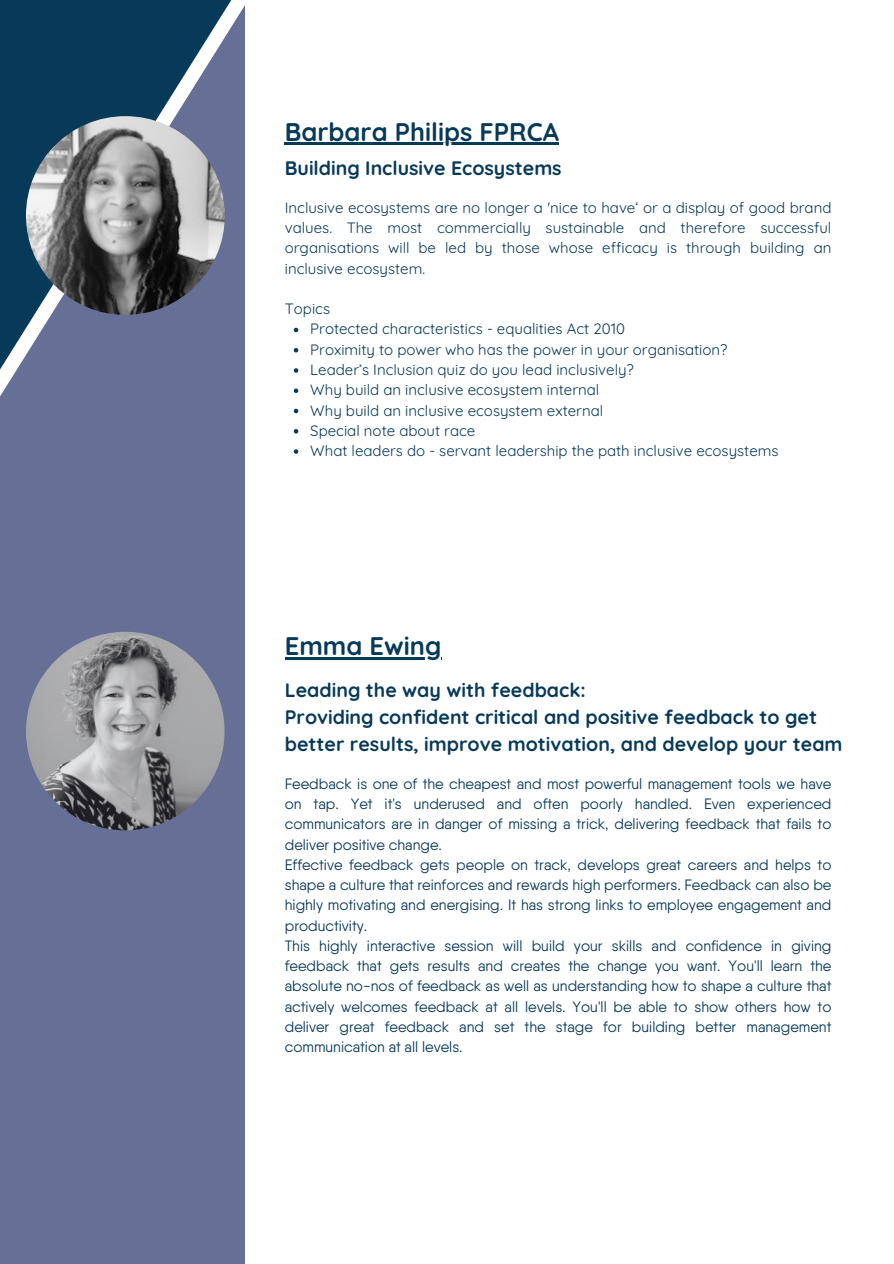
<style>
.page{position:relative;width:894px;height:1264px;background:#fff}
.page>*{position:absolute;margin:0;border:0;box-sizing:border-box;transform-origin:0 0}
.t1{font:700 25.5px "Quicksand";color:#073959}
.t2{font:700 19.5px/27px "Quicksand";color:#073959}
.t3{font:15px/20.2px "Qanelas";color:#073959;text-align:justify}
.t4{font:15px/20.2px "Quicksand";color:#073959;text-align:justify}
</style>
<div class="page">
<div style="left:0;top:0;width:245px;height:1263px;background:#667096"></div>
<hr style="left:285px;top:143px;width:274px;height:2px;background:#073959">
<svg style="left:0;top:0;width:389px;height:454px"></svg>
<img style="left:26px;top:631px;width:199px;height:199px;border-radius:50%">
<img style="left:26px;top:116px;width:199px;height:199px;border-radius:50%">
<hr style="left:285px;top:657px;width:156px;height:2px;background:#073959">
<p class="t1" style="left:285px;top:115px;width:276px">Barbara Philips FPRCA</p>
<p class="t2" style="left:285px;top:154px;width:278px">Building Inclusive Ecosystems</p>
<p class="t4" style="left:285px;top:197px;width:548px">Inclusive ecosystems are no longer a 'nice to have‘ or a display of good brand values. The most commercially sustainable and therefore successful organisations will be led by those whose efficacy is through building an inclusive ecosystem.</p>
<p class="t4" style="left:285px;top:298px;width:47px">Topics</p>
<p class="t4" style="left:310px;top:319px;width:316px">Protected characteristics - equalities Act 2010</p>
<p class="t4" style="left:310px;top:339px;width:418px">Proximity to power who has the power in your organisation?</p>
<h1 class="t4" style="left:310px;top:359px;width:325px">Leader’s Inclusion quiz do you lead inclusively?</h1>
<h2 class="t4" style="left:310px;top:379px;width:290px">Why build an inclusive ecosystem internal</h2>
<p class="t4" style="left:310px;top:400px;width:294px">Why build an inclusive ecosystem external</p>
<p class="t4" style="left:310px;top:420px;width:166px">Special note about race</p>
<p class="t4" style="left:310px;top:440px;width:469px">What leaders do - servant leadership the path inclusive ecosystems</p>
<p class="t1" style="left:285px;top:629px;width:158px">Emma Ewing</p>
<p class="t2" style="left:285px;top:675px;width:559px">Leading the way with feedback:<br>Providing confident critical and positive feedback to get better results, improve motivation, and develop your team</p>
<h1 class="t3" style="left:285px;top:773px;width:548px">Feedback is one of the cheapest and most powerful management tools we have on tap. Yet it's underused and often poorly handled. Even experienced communicators are in danger of missing a trick, delivering feedback that fails to deliver positive change.</h1>
<h2 class="t3" style="left:285px;top:854px;width:548px">Effective feedback gets people on track, develops great careers and helps to shape a culture that reinforces and rewards high performers. Feedback can also be highly motivating and energising. It has strong links to employee engagement and productivity.</h2>
<p class="t3" style="left:285px;top:935px;width:548px">This highly interactive session will build your skills and confidence in giving feedback that gets results and creates the change you want. You'll learn the absolute no-nos of feedback as well as understanding how to shape a culture that actively welcomes feedback at all levels. You'll be able to show others how to deliver great feedback and set the stage for building better management communication at all levels.</p>
</div>
